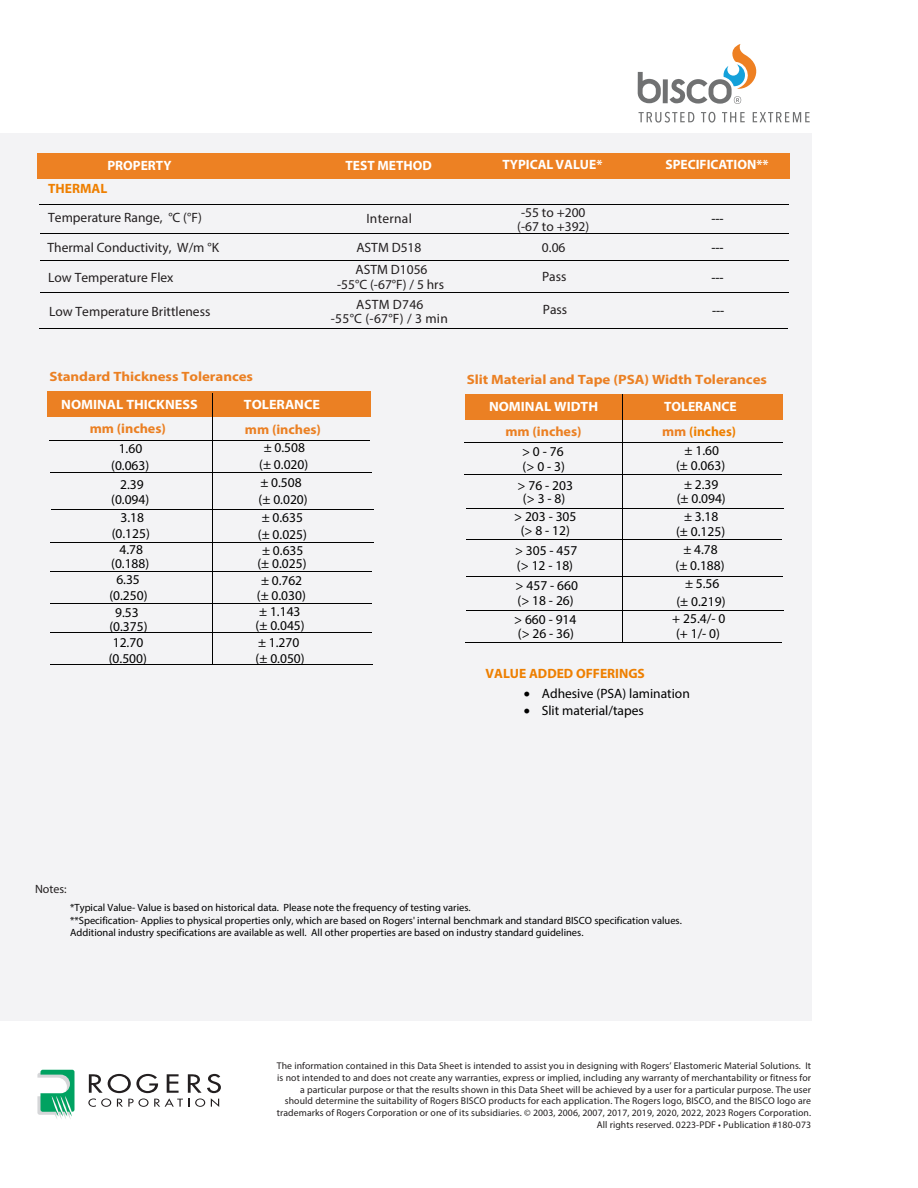
<style>
.page{position:relative;width:918px;height:1188px;background:#fff}
.page>*{position:absolute;margin:0;border:0;box-sizing:border-box;transform-origin:0 0}
.t1{font:13.5px/15.3px "Myriad Pro";color:#000;text-align:center}
.t2{font:13.5px/14.5px "Myriad Pro";color:#231f20;text-align:center}
.t3{font:700 13.5px "Myriad Pro";letter-spacing:-.005em;color:#eb8023;scale:1.11 1}
.t4{font:700 13.5px "Myriad Pro";color:#fff}
.t5{font:700 13.5px "Myriad Pro";color:#fff;scale:1.05 1}
.t6{font:700 13.5px "Myriad Pro";color:#ee7f00}
.t7{font:13.5px/13.5px "Myriad Pro";color:#221e1f}
.t8{font:700 13.5px "Myriad Pro";letter-spacing:-.005em;color:#eb8023;scale:1.05 1}
.t9{font:13.5px/14px "Myriad Pro";letter-spacing:.02em;color:#221e1f;text-align:center}
.t10{font:13.5px "Myriad Pro";letter-spacing:.02em;color:#231f20}
.t11{font:12px "Myriad Pro";color:#231f20}
.t12{font:10.5px/12.6px "Myriad Pro";color:#000}
.t13{font:9.75px/11.7px "Myriad Pro";letter-spacing:.01em;color:#231f20;text-align:right}
.s1{color:#eb8023}
</style>
<div class="page">
<div style="left:0;top:133px;width:811px;height:888px;background:#f3f3f5"></div>
<svg style="left:639px;top:112px;width:55px;height:11px"></svg>
<svg style="left:701px;top:112px;width:14px;height:11px"></svg>
<svg style="left:722px;top:112px;width:23px;height:10px"></svg>
<svg style="left:753px;top:112px;width:57px;height:10px"></svg>
<svg style="left:638px;top:72px;width:23px;height:31px"></svg>
<div style="left:663px;top:79px;width:5px;height:24px;background:#707172"></div>
<svg style="left:669px;top:44px;width:88px;height:60px"></svg>
<svg style="left:37px;top:1070px;width:38px;height:49px"></svg>
<svg style="left:88px;top:1074px;width:133px;height:33px"></svg>
<div style="left:48px;top:392px;width:323px;height:25px;background:#eb8023"></div>
<hr style="left:49px;top:440px;width:321px;height:1px;background:#000">
<hr style="left:212px;top:393px;width:1px;height:271px;background:#000">
<hr style="left:51px;top:472px;width:321px;height:1px;background:#000">
<hr style="left:51px;top:510px;width:323px;height:1px;background:#000">
<hr style="left:50px;top:542px;width:324px;height:1px;background:#000">
<hr style="left:51px;top:571px;width:321px;height:1px;background:#000">
<hr style="left:51px;top:603px;width:321px;height:1px;background:#000">
<hr style="left:51px;top:632px;width:321px;height:1px;background:#000">
<hr style="left:51px;top:665px;width:322px;height:1px;background:#000">
<div style="left:465px;top:394px;width:317px;height:25px;background:#eb8023"></div>
<hr style="left:464px;top:474px;width:317px;height:1px;background:#000">
<hr style="left:466px;top:508px;width:317px;height:1px;background:#000">
<hr style="left:467px;top:539px;width:315px;height:1px;background:#000">
<hr style="left:466px;top:576px;width:317px;height:1px;background:#000">
<hr style="left:466px;top:610px;width:317px;height:1px;background:#000">
<hr style="left:465px;top:642px;width:316px;height:1px;background:#000">
<hr style="left:464px;top:442px;width:319px;height:1px;background:#000">
<hr style="left:622px;top:394px;width:1px;height:249px;background:#000">
<div style="left:38px;top:153px;width:752px;height:26px;background:#ed8123"></div>
<hr style="left:40px;top:204px;width:749px;height:1px;background:#000">
<hr style="left:40px;top:260px;width:748px;height:1px;background:#000">
<hr style="left:40px;top:292px;width:748px;height:1px;background:#000">
<hr style="left:39px;top:328px;width:749px;height:1px;background:#000">
<hr style="left:40px;top:233px;width:749px;height:1px;background:#000">
<h1 class="t4" style="left:107px;top:157px;width:66px">PROPERTY</h1>
<h1 class="t4" style="left:346px;top:157px;width:88px">TEST METHOD</h1>
<h1 class="t4" style="left:502px;top:156px;width:102px">TYPICAL VALUE*</h1>
<h1 class="t4" style="left:665px;top:156px;width:105px">SPECIFICATION**</h1>
<h1 class="t6" style="left:48px;top:180px;width:61px">THERMAL</h1>
<h1 class="t2" style="left:48px;top:210px;width:155px">Temperature Range, °C (°F)</h1>
<h1 class="t10" style="left:366px;top:210px;width:47px">Internal</h1>
<h1 class="t2" style="left:48px;top:240px;width:173px">Thermal Conductivity, W/m °K</h1>
<h1 class="t2" style="left:356px;top:240px;width:67px">ASTM D518</h1>
<h1 class="t2" style="left:48px;top:270px;width:127px">Low Temperature Flex</h1>
<h1 class="t2" style="left:49px;top:304px;width:163px">Low Temperature Brittleness</h1>
<h1 class="t2" style="left:337px;top:262px;width:108px">ASTM D1056<br>-55°C (-67°F) / 5 hrs</h1>
<h1 class="t9" style="left:331px;top:297px;width:118px">ASTM D746<br>-55°C (-67°F) / 3 min</h1>
<h1 class="t3" style="left:49px;top:368px;width:185px">Standard Thickness Tolerances</h1>
<h1 class="t5" style="left:61px;top:396px;width:131px">NOMINAL THICKNESS</h1>
<h1 class="t5" style="left:244px;top:395px;width:74px">TOLERANCE</h1>
<h1 class="t8" style="left:90px;top:420px;width:74px">mm (inches)</h1>
<h1 class="t8" style="left:245px;top:420px;width:74px">mm (inches)</h1>
<h1 class="t1" style="left:111px;top:440px;width:40px;line-height:16.5px">1.60 (0.063)</h1>
<h1 class="t1" style="left:259px;top:439px;width:51px;line-height:17.1px">± 0.508 (± 0.020)</h1>
<h1 class="t1" style="left:111px;top:476px;width:40px">2.39 (0.094)</h1>
<h1 class="t1" style="left:259px;top:474px;width:51px;line-height:16.5px;text-align:left">± 0.508 (± 0.020)</h1>
<h1 class="t1" style="left:112px;top:509px;width:40px;line-height:15.9px">3.18 (0.125)</h1>
<h1 class="t1" style="left:258px;top:509px;width:51px;line-height:16.5px;text-align:left">± 0.635 (± 0.025)</h1>
<h1 class="t1" style="left:111px;top:543px;width:40px;line-height:13.5px">4.78 (0.188)</h1>
<h1 class="t1" style="left:257px;top:543px;width:51px;line-height:13.5px">± 0.635 (± 0.025)</h1>
<h1 class="t1" style="left:109px;top:572px;width:40px;line-height:15.9px">6.35 (0.250)</h1>
<h1 class="t1" style="left:257px;top:572px;width:51px">± 0.762 (± 0.030)</h1>
<h1 class="t1" style="left:109px;top:605px;width:40px;line-height:14.1px">9.53 (0.375)</h1>
<h1 class="t1" style="left:256px;top:605px;width:51px;line-height:14.1px;text-align:left">± 1.143 (± 0.045)</h1>
<h1 class="t1" style="left:109px;top:634px;width:40px;line-height:16.5px;text-align:left">12.70 (0.500)</h1>
<h1 class="t1" style="left:256px;top:635px;width:51px;text-align:left">± 1.270 (± 0.050)</h1>
<h1 class="t7" style="left:517px;top:206px;width:74px">-55 to +200 (-67 to +392)</h1>
<h1 class="t7" style="left:542px;top:233px;width:26px;line-height:29.1px">0.06<br>Pass</h1>
<h1 class="t7" style="left:543px;top:303px;width:26px">Pass</h1>
<h1 class="t1" style="left:711px;top:210px;width:14px">---</h1>
<h1 class="t1" style="left:711px;top:233px;width:14px;line-height:29.1px;text-align:left">--- ---</h1>
<h1 class="t1" style="left:712px;top:303px;width:14px">---</h1>
<h1 class="t3" style="left:467px;top:370px;width:272px">Slit Material and Tape (PSA) Width Tolerances</h1>
<h1 class="t5" style="left:489px;top:398px;width:105px">NOMINAL WIDTH</h1>
<h1 class="t4" style="left:664px;top:397px;width:74px">TOLERANCE</h1>
<h1 class="t8" style="left:505px;top:423px;width:74px">mm (inches)</h1>
<h1 class="t6" style="left:662px;top:423px;width:75px"><span class="s1">mm</span> (inches)</h1>
<h1 class="t1" style="left:522px;top:444px;width:44px;line-height:14.9px;text-align:left">&gt;0 - 76 (&gt; 0 - 3)</h1>
<h1 class="t1" style="left:518px;top:478px;width:57px;line-height:12.9px">&gt; 76 - 203 (&gt; 3 - 8)</h1>
<h1 class="t1" style="left:514px;top:510px;width:64px;line-height:13.5px">&gt; 203 - 305 (&gt; 8 - 12)</h1>
<h1 class="t1" style="left:515px;top:543px;width:64px;text-align:left">&gt; 305 - 457 (&gt; 12 - 18)</h1>
<h1 class="t1" style="left:516px;top:578px;width:64px;text-align:left">&gt; 457 - 660 (&gt; 18 - 26)</h1>
<h1 class="t1" style="left:514px;top:613px;width:64px;line-height:13.5px;text-align:left">&gt; 660 - 914 (&gt; 26 - 36)</h1>
<h1 class="t1" style="left:676px;top:442px;width:51px;line-height:15.9px">± 1.60 (± 0.063)</h1>
<h1 class="t1" style="left:677px;top:476px;width:51px;line-height:14.7px">± 2.39 (± 0.094)</h1>
<h1 class="t1" style="left:676px;top:508px;width:51px">± 3.18 (± 0.125)</h1>
<h1 class="t1" style="left:676px;top:541px;width:51px;line-height:16.5px">± 4.78 (± 0.188)</h1>
<h1 class="t1" style="left:672px;top:575px;width:55px;line-height:17.2px">± 5.56<br>(± 0.219) + 25.4/- 0</h1>
<h1 class="t1" style="left:676px;top:625px;width:46px">(+ 1/- 0)</h1>
<h1 class="t6" style="left:486px;top:665px;width:161px">VALUE ADDED OFFERINGS</h1>
<h1 class="t1" style="left:524px;top:686px;width:168px">• Adhesive (PSA) lamination</h1>
<h1 class="t1" style="left:524px;top:702px;width:121px">• Slit material/tapes</h1>
<p class="t11" style="left:35px;top:882px;width:33px">Notes:</p>
<p class="t12" style="left:70px;top:901px;width:613px">*Typical Value- Value is based on historical data. Please note the frequency of testing varies.<br>**Specification- Applies to physical properties only, which are based on Rogers' internal benchmark and standard BISCO specification values.<br>Additional industry specifications are available as well. All other properties are based on industry standard guidelines.</p>
<p class="t13" style="left:277px;top:1060px;width:536px">The information contained in this Data Sheet is intended to assist you in designing with Rogers’ Elastomeric Material Solutions. It is not intended to and does not create any warranties, express or implied, including any warranty of merchantability or fitness for a particular purpose or that the results shown in this Data Sheet will be achieved by a user for a particular purpose. The user should determine the suitability of Rogers BISCO products for each application. The Rogers logo, BISCO, and the BISCO logo are trademarks of Rogers Corporation or one of its subsidiaries. © 2003, 2006, 2007, 2017, 2019, 2020, 2022, 2023 Rogers Corporation.<br>All rights reserved. 0223-PDF • Publication #180-073</p>
</div>
